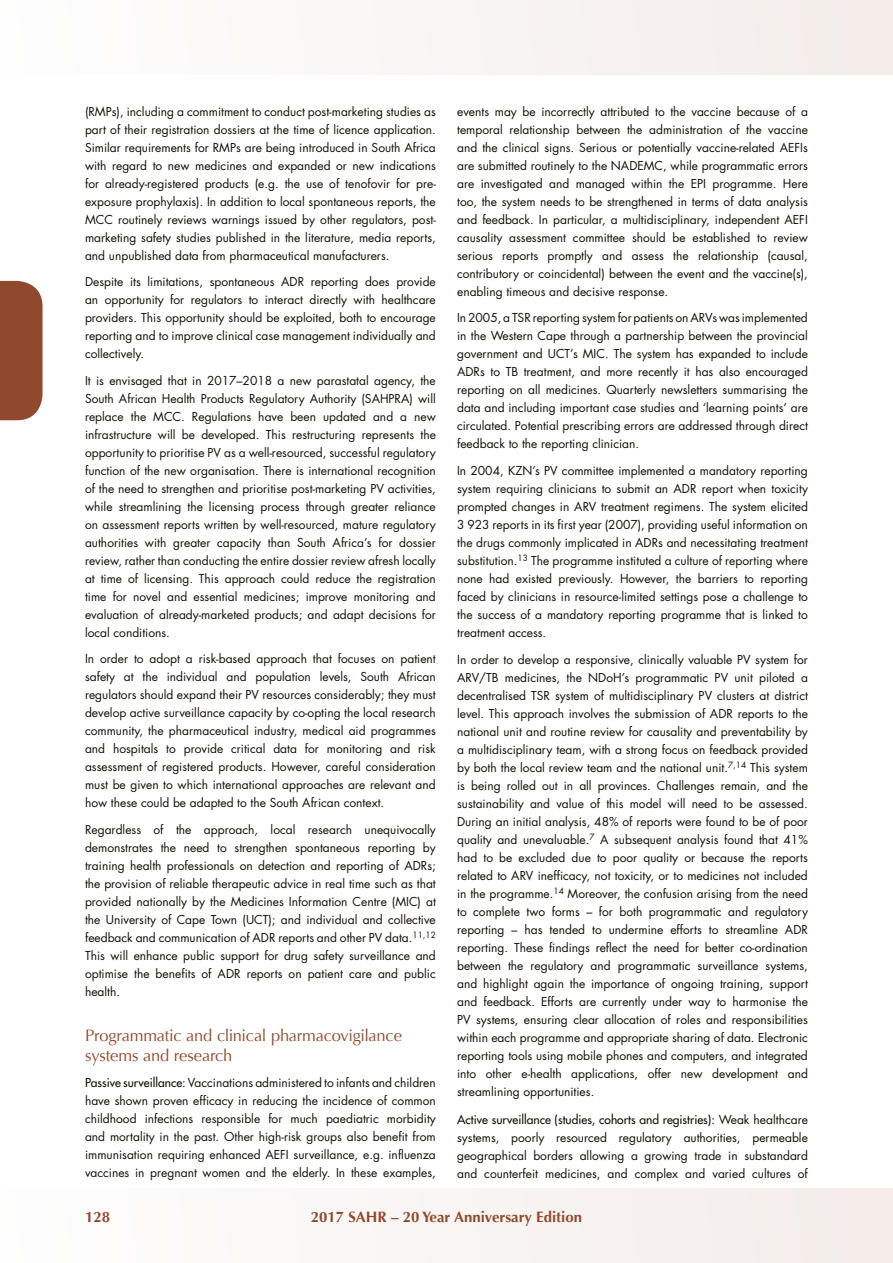
<style>
.page{position:relative;width:893px;height:1263px;background:#fff}
.page>*{position:absolute;margin:0;border:0;box-sizing:border-box;transform-origin:0 0}
.t1{font:16.5px/19.8px "Optima";letter-spacing:-.015em;color:#90492d}
.t2{font:700 15px "Optima";color:#90492d}
.t3{font:12px/18px "Futura";color:#141006;text-align:justify}
.s1{font-style:inherit}
</style>
<div class="page">
<div style="left:0;top:1188px;width:893px;height:75px;background:#f9f5f4"></div>
<div style="left:0;top:0;width:893px;height:74px;background:#f9f5f4"></div>
<div style="left:0;top:281px;width:43px;height:139px;background:#90492d"></div>
<p class="t3" style="left:85px;top:102px;width:352px">(RMPs), including a commitment to conduct post-marketing studies as part of their registration dossiers at the time of licence application.<br>Similar requirements for RMPs are being introduced in South Africa with regard to new medicines and expanded or new indications for already-registered products (e.g. the use of tenofovir for pre&shy;exposure prophylaxis). In addition to local spontaneous reports, the MCC routinely reviews warnings issued by other regulators, post&shy;marketing safety studies published in the literature, media reports, and unpublished data from pharmaceutical manufacturers.</p>
<p class="t3" style="left:85px;top:273px;width:352px">Despite its limitations, spontaneous ADR reporting does provide an opportunity for regulators to interact directly with healthcare providers. This opportunity should be exploited, both to encourage reporting and to improve clinical case management individually and collectively.</p>
<p class="t3" style="left:85px;top:371px;width:352px">It is envisaged that in 2017–2018 a new parastatal agency, the South African Health Products Regulatory Authority (SAHPRA) will replace the MCC. Regulations have been updated and a new infrastructure will be developed. This restructuring represents the opportunity to prioritise PV as a well-resourced, successful regulatory function of the new organisation. There is international recognition of the need to strengthen and prioritise post-marketing PV activities, while streamlining the licensing process through greater reliance on assessment reports written by well-resourced, mature regulatory authorities with greater capacity than South Africa’s for dossier review, rather than conducting the entire dossier review afresh locally at time of licensing. This approach could reduce the registration time for novel and essential medicines; improve monitoring and evaluation of already-marketed products; and adapt decisions for local conditions.</p>
<p class="t3" style="left:85px;top:650px;width:352px">In order to adopt a risk-based approach that focuses on patient safety at the individual and population levels, South African regulators should expand their PV resources considerably; they must develop active surveillance capacity by co-opting the local research community, the pharmaceutical industry, medical aid programmes and hospitals to provide critical data for monitoring and risk assessment of registered products. However, careful consideration must be given to which international approaches are relevant and how these could be adapted to the South African context.</p>
<p class="t3" style="left:85px;top:820px;width:352px">Regardless of the approach, local research unequivocally demonstrates the need to strengthen spontaneous reporting by training health professionals on detection and reporting of ADRs; the provision of reliable therapeutic advice in real time such as that provided nationally by the Medicines Information Centre (MIC) at the University of Cape Town (UCT); and individual and collective feedback and communication of ADR reports and other PV data.<sup>11,12<br></sup>This will enhance public support for drug safety surveillance and optimise the benefits of ADR reports on patient care and public health.</p>
<h1 class="t1" style="left:85px;top:1026px;width:318px">Programmatic and clinical pharmacovigilance systems and research</h1>
<p class="t3" style="left:85px;top:1074px;width:352px"><span class="s1">Passive surveillance:</span> Vaccinations administered to infants and children have shown proven efficacy in reducing the incidence of common childhood infections responsible for much paediatric morbidity and mortality in the past. Other high-risk groups also benefit from immunisation requiring enhanced AEFI surveillance, e.g. influenza vaccines in pregnant women and the elderly. In these examples,</p>
<p class="t3" style="left:457px;top:102px;width:352px">events may be incorrectly attributed to the vaccine because of a temporal relationship between the administration of the vaccine and the clinical signs. Serious or potentially vaccine-related AEFIs are submitted routinely to the NADEMC, while programmatic errors are investigated and managed within the EPI programme. Here too, the system needs to be strengthened in terms of data analysis and feedback. In particular, a multidisciplinary, independent AEFI causality assessment committee should be established to review serious reports promptly and assess the relationship (causal, contributory or coincidental) between the event and the vaccine(s), enabling timeous and decisive response.</p>
<p class="t3" style="left:457px;top:309px;width:352px">In 2005, a TSR reporting system for patients on ARVs was implemented in the Western Cape through a partnership between the provincial government and UCT’s MIC. The system has expanded to include ADRs to TB treatment, and more recently it has also encouraged reporting on all medicines. Quarterly newsletters summarising the data and including important case studies and ‘learning points’ are circulated. Potential prescribing errors are addressed through direct feedback to the reporting clinician.</p>
<p class="t3" style="left:457px;top:461px;width:352px">In 2004, KZN’s PV committee implemented a mandatory reporting system requiring clinicians to submit an ADR report when toxicity prompted changes in ARV treatment regimens. The system elicited 3 923 reports in its first year (2007), providing useful information on the drugs commonly implicated in ADRs and necessitating treatment substitution.<sup>13</sup> The programme instituted a culture of reporting where none had existed previously. However, the barriers to reporting faced by clinicians in resource-limited settings pose a challenge to the success of a mandatory reporting programme that is linked to treatment access.</p>
<p class="t3" style="left:457px;top:650px;width:352px">In order to develop a responsive, clinically valuable PV system for ARV/TB medicines, the NDoH’s programmatic PV unit piloted a decentralised TSR system of multidisciplinary PV clusters at district level. This approach involves the submission of ADR reports to the national unit and routine review for causality and preventability by a multidisciplinary team, with a strong focus on feedback provided by both the local review team and the national unit.<sup>7,14</sup> This system is being rolled out in all provinces. Challenges remain, and the sustainability and value of this model will need to be assessed.<br>During an initial analysis, 48% of reports were found to be of poor quality and unevaluable.<sup>7</sup> A subsequent analysis found that 41% had to be excluded due to poor quality or because the reports related to ARV inefficacy, not toxicity, or to medicines not included in the programme.<sup>14</sup> Moreover, the confusion arising from the need to complete two forms – for both programmatic and regulatory reporting – has tended to undermine efforts to streamline ADR reporting. These findings reflect the need for better co-ordination between the regulatory and programmatic surveillance systems, and highlight again the importance of ongoing training, support and feedback. Efforts are currently under way to harmonise the PV systems, ensuring clear allocation of roles and responsibilities within each programme and appropriate sharing of data. Electronic reporting tools using mobile phones and computers, and integrated into other e-health applications, offer new development and streamlining opportunities.</p>
<p class="t3" style="left:457px;top:1110px;width:352px"><span class="s1">Active surveillance (studies, cohorts and registries):</span> Weak healthcare systems, poorly resourced regulatory authorities, permeable geographical borders allowing a growing trade in substandard and counterfeit medicines, and complex and varied cultures of</p>
<p class="t2" style="left:85px;top:1208px;width:27px">128</p>
<p class="t2" style="left:311px;top:1208px;width:273px">2017 SAHR – 20 Year Anniversary Edition</p>
</div>
